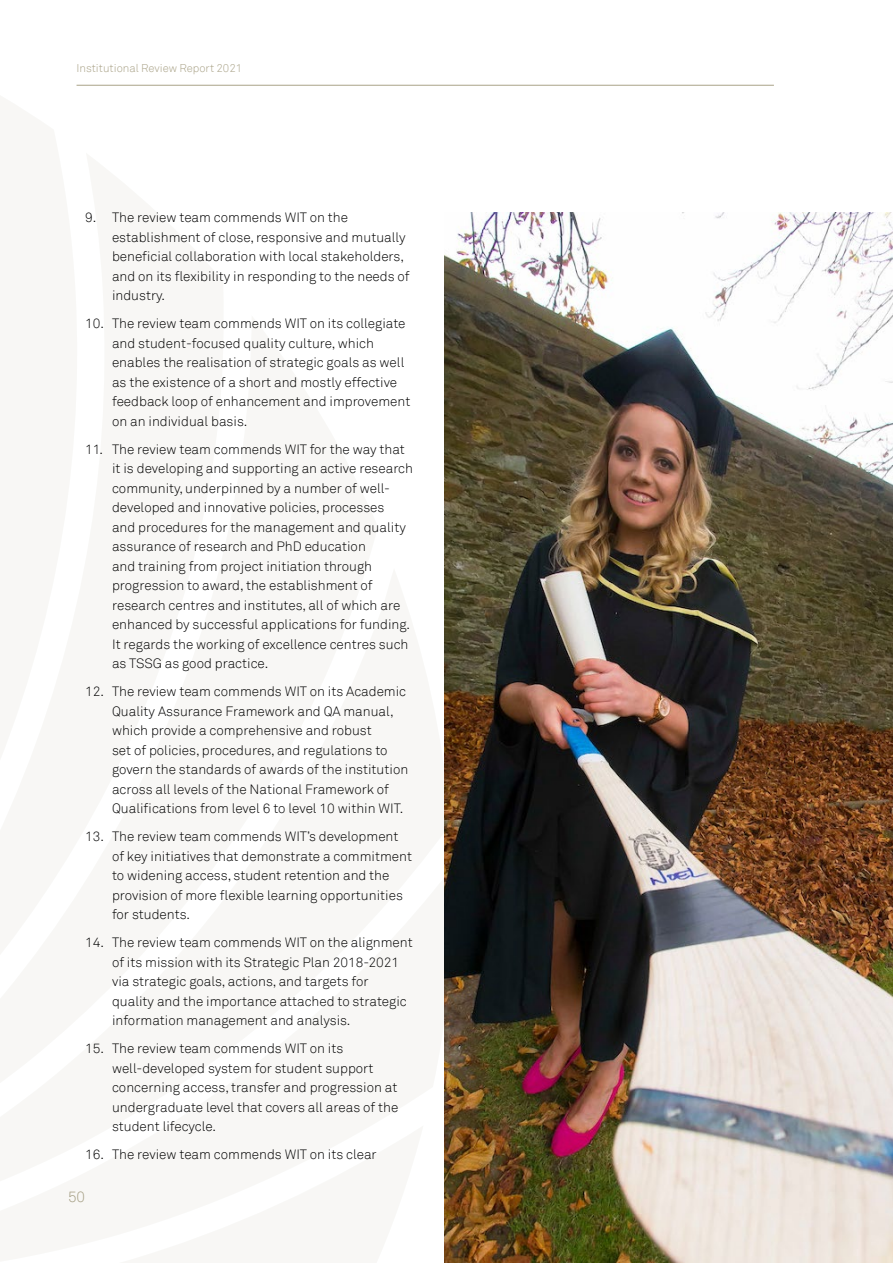
<style>
.page{position:relative;width:893px;height:1263px;background:#fff}
.page>*{position:absolute;margin:0;border:0;box-sizing:border-box;transform-origin:0 0}
.t1{font:300 15px "Akkurat";color:#a9a287}
.t2{font:300 13.5px/19.5px "Akkurat";color:#000}
.t3{font:300 11.25px "Akkurat";color:#a9a287}
</style>
<div class="page">
<hr style="left:77px;top:85px;width:697px;height:1px;background:#a9a287">
<img style="left:444px;top:213px;width:449px;height:1050px">
<p class="t3" style="left:77px;top:61px;width:167px">Institutional Review Report 2021</p>
<p class="t2" style="left:112px;top:208px;width:299px;text-indent:-27px">9. The review team commends WIT on the establishment of close, responsive and mutually beneficial collaboration with local stakeholders, and on its flexibility in responding to the needs of industry.</p>
<p class="t2" style="left:112px;top:314px;width:300px;text-indent:-27px">10. The review team commends WIT on its collegiate and student-focused quality culture, which enables the realisation of strategic goals as well as the existence of a short and mostly effective feedback loop of enhancement and improvement on an individual basis.</p>
<p class="t2" style="left:112px;top:440px;width:302px;text-indent:-27px">11. The review team commends WIT for the way that it is developing and supporting an active research community, underpinned by a number of well&shy;developed and innovative policies, processes<br>and procedures for the management and quality assurance of research and PhD education<br>and training from project initiation through progression to award, the establishment of research centres and institutes, all of which are enhanced by successful applications for funding.<br>It regards the working of excellence centres such as TSSG as good practice.</p>
<p class="t2" style="left:112px;top:682px;width:298px;text-indent:-27px">12. The review team commends WIT on its Academic Quality Assurance Framework and QA manual, which provide a comprehensive and robust<br>set of policies, procedures, and regulations to govern the standards of awards of the institution across all levels of the National Framework of Qualifications from level 6 to level 10 within WIT.</p>
<p class="t2" style="left:112px;top:827px;width:301px;text-indent:-27px">13. The review team commends WIT’s development of key initiatives that demonstrate a commitment to widening access, student retention and the provision of more flexible learning opportunities for students.</p>
<p class="t2" style="left:112px;top:933px;width:302px;text-indent:-27px">14. The review team commends WIT on the alignment of its mission with its Strategic Plan 2018-2021 via strategic goals, actions, and targets for quality and the importance attached to strategic information management and analysis.</p>
<p class="t2" style="left:112px;top:1039px;width:288px;text-indent:-27px">15. The review team commends WIT on its well-developed system for student support concerning access, transfer and progression at undergraduate level that covers all areas of the student lifecycle.</p>
<p class="t2" style="left:85px;top:1145px;width:293px">16. The review team commends WIT on its clear</p>
<p class="t1" style="left:68px;top:1187px;width:19px">50</p>
</div>
